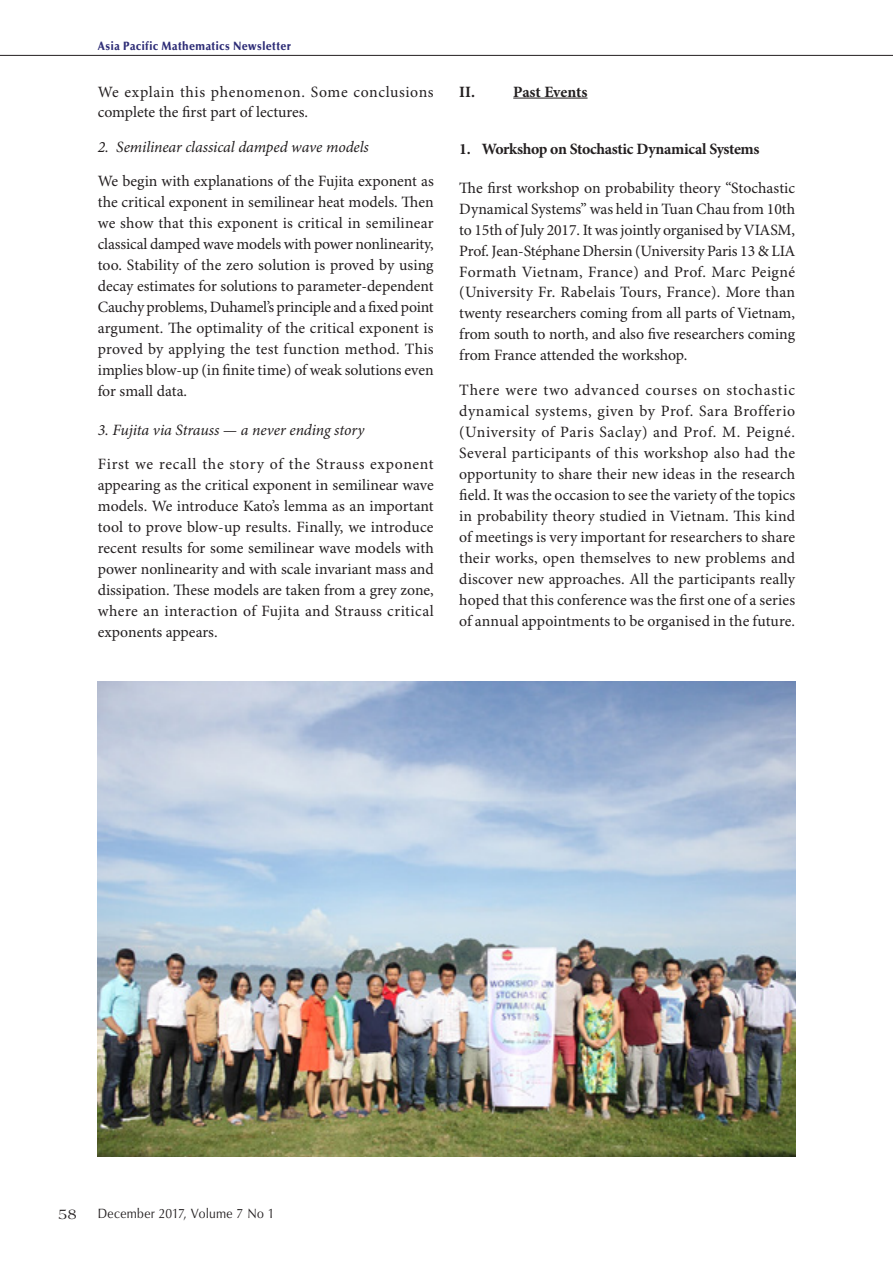
<style>
.page{position:relative;width:893px;height:1263px;background:#fff}
.page>*{position:absolute;margin:0;border:0;box-sizing:border-box;transform-origin:0 0}
.t1{font:15.75px/21px "Minion Pro";color:#231f20;text-align:justify}
.t2{font:italic 15.75px "Minion Pro";letter-spacing:-.01em;color:#231f20}
.t3{font:15.75px/21px "Minion Pro";letter-spacing:.03em;color:#231f20}
.t4{font:700 15.75px "Minion Pro";letter-spacing:-.02em;color:#231f20}
.t5{font:15px "Americana Std";color:#231f20;scale:.9 1}
.t6{font:13.5px "Optima LT Std";letter-spacing:.02em;color:#231f20;scale:.9 1}
.t7{font:900 12px "Optima LT Std";letter-spacing:.04em;color:#2e2d77;scale:.9 1}
</style>
<div class="page">
<hr style="left:513px;top:98px;width:74px;height:1px;background:#231f20">
<img style="left:98px;top:682px;width:697px;height:475px">
<hr style="left:0;top:55px;width:893px;height:1px;background:#231f20">
<p class="t7" style="left:98px;top:39px;width:216px">Asia Pacific Mathematics Newsletter</p>
<p class="t3" style="left:98px;top:82px;width:337px">We explain this phenomenon. Some conclusions complete the first part of lectures.</p>
<p class="t2" style="left:98px;top:138px;width:273px">2. Semilinear classical damped wave models</p>
<p class="t1" style="left:98px;top:172px;width:337px">We begin with explanations of the Fujita exponent as the critical exponent in semilinear heat models. Then we show that this exponent is critical in semilinear classical damped wave models with power nonlinearity, too. Stability of the zero solution is proved by using decay estimates for solutions to parameter-dependent Cauchy problems, Duhamel’s principle and a fixed point argument. The optimality of the critical exponent is proved by applying the test function method. This implies blow-up (in finite time) of weak solutions even for small data.</p>
<p class="t2" style="left:98px;top:420px;width:268px">3. Fujita via Strauss — a never ending story</p>
<p class="t1" style="left:98px;top:455px;width:337px">First we recall the story of the Strauss exponent appearing as the critical exponent in semilinear wave models. We introduce Kato’s lemma as an important tool to prove blow-up results. Finally, we introduce recent results for some semilinear wave models with power nonlinearity and with scale invariant mass and dissipation. These models are taken from a grey zone, where an interaction of Fujita and Strauss critical exponents appears.</p>
<p class="t4" style="left:459px;top:82px;width:17px">II.</p>
<p class="t4" style="left:513px;top:82px;width:76px">Past Events</p>
<p class="t4" style="left:459px;top:139px;width:302px">1. Workshop on Stochastic Dynamical Systems</p>
<p class="t1" style="left:459px;top:178px;width:337px">The first workshop on probability theory “Stochastic Dynamical Systems” was held in Tuan Chau from 10th to 15th of July 2017. It was jointly organised by VIASM, Prof. Jean-Stéphane Dhersin (University Paris 13 &amp; LIA Formath Vietnam, France) and Prof. Marc Peigné (University Fr. Rabelais Tours, France). More than twenty researchers coming from all parts of Vietnam, from south to north, and also five researchers coming from France attended the workshop.</p>
<p class="t1" style="left:459px;top:380px;width:337px">There were two advanced courses on stochastic dynamical systems, given by Prof. Sara Brofferio (University of Paris Saclay) and Prof. M. Peigné.<br>Several participants of this workshop also had the opportunity to share their new ideas in the research field. It was the occasion to see the variety of the topics in probability theory studied in Vietnam. This kind of meetings is very important for researchers to share their works, open themselves to new problems and discover new approaches. All the participants really hoped that this conference was the first one of a series of annual appointments to be organised in the future.</p>
<p class="t5" style="left:59px;top:1206px;width:21px">58</p>
<p class="t6" style="left:98px;top:1206px;width:198px">December 2017, Volume 7 No 1</p>
</div>
